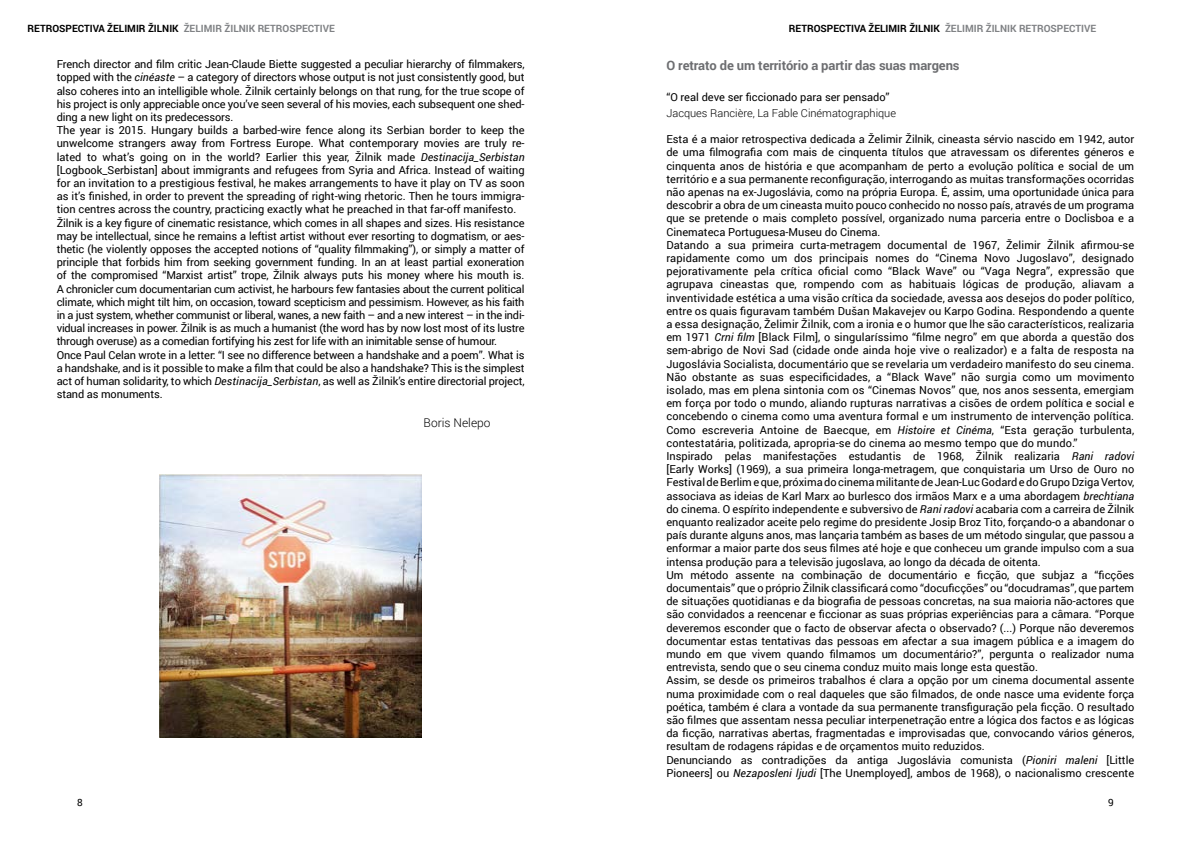
<style>
.page{position:relative;width:1191px;height:842px;background:#fff}
.page>*{position:absolute;margin:0;border:0;box-sizing:border-box;transform-origin:0 0}
.t1{font:700 13px "Roboto";letter-spacing:-.01em;color:#6d6e71}
.t2{font:300 12px "Roboto";color:#000}
.t3{font:11px/13.2px "Roboto";color:#000}
.t4{font:300 11px "Roboto";color:#000}
.t5{font:700 10px "Roboto";color:#000}
.t6{font:10px "Roboto";color:#000}
.s1{color:#808285}
.s2{font-style:italic}
</style>
<div class="page">
<img style="left:159px;top:474px;width:262px;height:263px">
<p class="t5" style="left:28px;top:21px;width:309px">RETROSPECTIVA ŽELIMIR ŽILNIK <span class="s1">ŽELIMIR ŽILNIK RETROSPECTIVE</span></p>
<p class="t5" style="left:789px;top:21px;width:309px">RETROSPECTIVA ŽELIMIR ŽILNIK <span class="s1">ŽELIMIR ŽILNIK RETROSPECTIVE</span></p>
<p class="t3" style="left:57px;top:57px;width:469px">French director and film critic Jean-Claude Biette suggested a peculiar hierarchy of filmmakers, topped with the <span class="s2">cinéaste</span> – a category of directors whose output is not just consistently good, but also coheres into an intelligible whole. Žilnik certainly belongs on that rung, for the true scope of his project is only appreciable once you’ve seen several of his movies, each subsequent one shed&shy;ding a new light on its predecessors.<br>The year is 2015. Hungary builds a barbed-wire fence along its Serbian border to keep the unwelcome strangers away from Fortress Europe. What contemporary movies are truly re&shy;lated to what’s going on in the world? Earlier this year, Žilnik made <span class="s2">Destinacija_Serbistan </span>[Logbook_Serbistan] about immigrants and refugees from Syria and Africa. Instead of waiting for an invitation to a prestigious festival, he makes arrangements to have it play on TV as soon as it’s finished, in order to prevent the spreading of right-wing rhetoric. Then he tours immigra&shy;tion centres across the country, practicing exactly what he preached in that far-off manifesto.<br>Žilnik is a key figure of cinematic resistance, which comes in all shapes and sizes. His resistance may be intellectual, since he remains a leftist artist without ever resorting to dogmatism, or aes&shy;thetic (he violently opposes the accepted notions of “quality filmmaking”), or simply a matter of principle that forbids him from seeking government funding. In an at least partial exoneration of the compromised “Marxist artist” trope, Žilnik always puts his money where his mouth is.<br>A chronicler cum documentarian cum activist, he harbours few fantasies about the current political climate, which might tilt him, on occasion, toward scepticism and pessimism. However, as his faith in a just system, whether communist or liberal, wanes, a new faith – and a new interest – in the indi&shy;vidual increases in power. Žilnik is as much a humanist (the word has by now lost most of its lustre through overuse) as a comedian fortifying his zest for life with an inimitable sense of humour.<br>Once Paul Celan wrote in a letter: “I see no difference between a handshake and a poem”. What is a handshake, and is it possible to make a film that could be also a handshake? This is the simplest act of human solidarity, to which <span class="s2">Destinacija_Serbistan</span>, as well as Žilnik’s entire directorial project, stand as monuments.</p>
<p class="t2" style="left:423px;top:414px;width:68px">Boris Nelepo</p>
<p class="t1" style="left:666px;top:57px;width:295px">O retrato de um território a partir das suas margens</p>
<p class="t3" style="left:666px;top:90px;width:225px">“O real deve ser ficcionado para ser pensado”</p>
<p class="t4" style="left:666px;top:105px;width:231px">Jacques Rancière, La Fable Cinématographique</p>
<p class="t3" style="left:666px;top:132px;width:469px">Esta é a maior retrospectiva dedicada a Želimir Žilnik, cineasta sérvio nascido em 1942, autor de uma filmografia com mais de cinquenta títulos que atravessam os diferentes géneros e cinquenta anos de história e que acompanham de perto a evolução política e social de um território e a sua permanente reconfiguração, interrogando as muitas transformações ocorridas não apenas na ex-Jugoslávia, como na própria Europa. É, assim, uma oportunidade única para descobrir a obra de um cineasta muito pouco conhecido no nosso país, através de um programa que se pretende o mais completo possível, organizado numa parceria entre o Doclisboa e a Cinemateca Portuguesa-Museu do Cinema.<br>Datando a sua primeira curta-metragem documental de 1967, Želimir Žilnik afirmou-se rapidamente como um dos principais nomes do “Cinema Novo Jugoslavo”, designado pejorativamente pela crítica oficial como “Black Wave” ou “Vaga Negra”, expressão que agrupava cineastas que, rompendo com as habituais lógicas de produção, aliavam a inventividade estética a uma visão crítica da sociedade, avessa aos desejos do poder político, entre os quais figuravam também Dušan Makavejev ou Karpo Godina. Respondendo a quente a essa designação, Želimir Žilnik, com a ironia e o humor que lhe são característicos, realizaria em 1971 <span class="s2">Crni film</span> [Black Film], o singularíssimo “filme negro” em que aborda a questão dos sem-abrigo de Novi Sad (cidade onde ainda hoje vive o realizador) e a falta de resposta na Jugoslávia Socialista, documentário que se revelaria um verdadeiro manifesto do seu cinema.<br>Não obstante as suas especificidades, a “Black Wave” não surgia como um movimento isolado, mas em plena sintonia com os “Cinemas Novos” que, nos anos sessenta, emergiam em força por todo o mundo, aliando rupturas narrativas a cisões de ordem política e social e concebendo o cinema como uma aventura formal e um instrumento de intervenção política.<br>Como escreveria Antoine de Baecque, em <span class="s2">Histoire et Cinéma</span>, “Esta geração turbulenta, contestatária, politizada, apropria-se do cinema ao mesmo tempo que do mundo.”<br>Inspirado pelas manifestações estudantis de 1968, Žilnik realizaria <span class="s2">Rani radovi </span>[Early Works] (1969), a sua primeira longa-metragem, que conquistaria um Urso de Ouro no Festival de Berlim e que, próxima do cinema militante de Jean-Luc Godard e do Grupo Dziga Vertov, associava as ideias de Karl Marx ao burlesco dos irmãos Marx e a uma abordagem <span class="s2">brechtiana </span>do cinema. O espírito independente e subversivo de <span class="s2">Rani radovi</span> acabaria com a carreira de Žilnik enquanto realizador aceite pelo regime do presidente Josip Broz Tito, forçando-o a abandonar o país durante alguns anos, mas lançaria também as bases de um método singular, que passou a enformar a maior parte dos seus filmes até hoje e que conheceu um grande impulso com a sua intensa produção para a televisão jugoslava, ao longo da década de oitenta.<br>Um método assente na combinação de documentário e ficção, que subjaz a “ficções documentais” que o próprio Žilnik classificará como “docuficções” ou “docudramas”, que partem de situações quotidianas e da biografia de pessoas concretas, na sua maioria não-actores que são convidados a reencenar e ficcionar as suas próprias experiências para a câmara. “Porque deveremos esconder que o facto de observar afecta o observado? (...) Porque não deveremos documentar estas tentativas das pessoas em afectar a sua imagem pública e a imagem do mundo em que vivem quando filmamos um documentário?”, pergunta o realizador numa entrevista, sendo que o seu cinema conduz muito mais longe esta questão.<br>Assim, se desde os primeiros trabalhos é clara a opção por um cinema documental assente numa proximidade com o real daqueles que são filmados, de onde nasce uma evidente força poética, também é clara a vontade da sua permanente transfiguração pela ficção. O resultado são filmes que assentam nessa peculiar interpenetração entre a lógica dos factos e as lógicas da ficção, narrativas abertas, fragmentadas e improvisadas que, convocando vários géneros, resultam de rodagens rápidas e de orçamentos muito reduzidos.<br>Denunciando as contradições da antiga Jugoslávia comunista (<span class="s2">Pioniri maleni</span> [Little Pioneers] ou <span class="s2">Nezaposleni ljudi</span> [The Unemployed], ambos de 1968), o nacionalismo crescente</p>
<p class="t6" style="left:77px;top:795px;width:7px">8</p>
<p class="t6" style="left:1108px;top:795px;width:7px">9</p>
</div>
